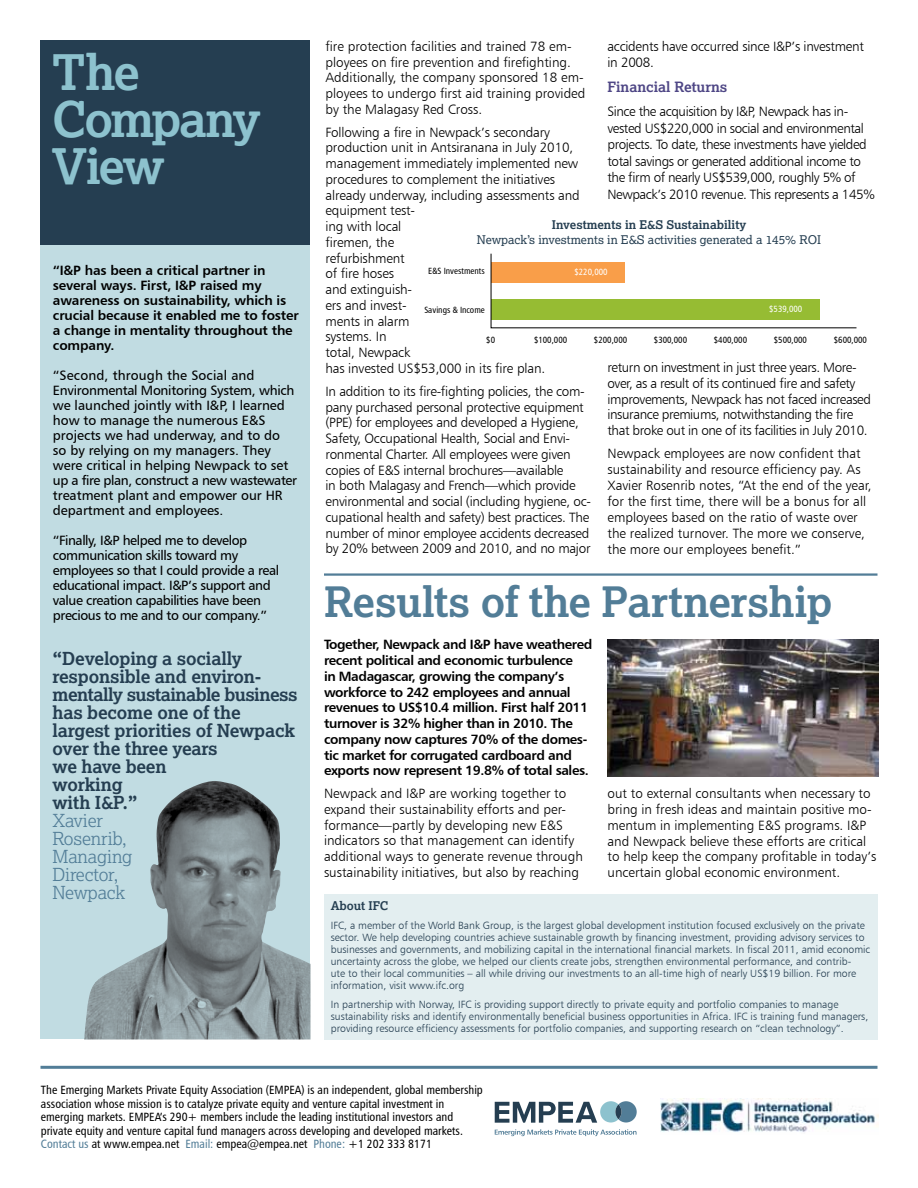
<style>
.page{position:relative;width:918px;height:1188px;background:#fff}
.page>*{position:absolute;margin:0;border:0;box-sizing:border-box;transform-origin:0 0}
.t1{font:700 49.05px/47.1px "Lexia";letter-spacing:-.05em;color:#8dc2ce}
.t2{font:700 42px "Lexia";letter-spacing:-.01em;color:#527d97}
.t3{font:700 18px/18px "Lexia";letter-spacing:-.01em;color:#253e51}
.t4{font:300 18px/18px "Lexia";letter-spacing:-.01em;color:#527d97}
.t5{font:700 14.25px "Lexia";color:#4e4685}
.t6{font:13.5px/15.8px "Humanist 777 BT Light B";letter-spacing:-.01em;color:#000}
.t7{font:13.5px/16.6px "Humanist 777 BT Light B";letter-spacing:-.03em;color:#000}
.t8{font:13.5px/15.8px "Humanist 777 BT Bold B";letter-spacing:-.03em;color:#000}
.t9{font:13.5px/15px "Humanist 777 BT Roman B";color:#000}
.t10{font:13.5px/15px "Humanist 777 BT Roman B";letter-spacing:-.02em;color:#000}
.t11{font:13.5px/15px "Humanist 777 BT Bold B";letter-spacing:-.01em;color:#000}
.t12{font:12px/13.5px "Humanist 777 BT Roman Condensed B";color:#000}
.t13{font:12px "Lexia";color:#253e51}
.t14{font:700 12px "Lexia";color:#253e51}
.t15{font:10.5px/12px "Humanist 777 BT Light B";color:#253e51}
.t16{font:9px "Humanist 777 BT Roman Condensed B";color:#000}
.t17{font:9px "Humanist 777 BT Roman Condensed B";color:#fff}
.s1{color:#527d97}
</style>
<div class="page">
<hr style="left:40px;top:1066px;width:838px;height:3px;background:#527d97">
<hr style="left:324px;top:573px;width:554px;height:3px;background:#527d97">
<svg style="left:495px;top:1101px;width:142px;height:22px"></svg>
<svg style="left:495px;top:1129px;width:142px;height:7px"></svg>
<img style="left:660px;top:1099px;width:218px;height:33px">
<div style="left:324px;top:894px;width:554px;height:146px;background:#e3eef0"></div>
<div style="left:40px;top:40px;width:270px;height:1000px;background:#c1dce2"></div>
<img style="left:84px;top:781px;width:226px;height:259px">
<div style="left:40px;top:40px;width:270px;height:205px;background:#253e51"></div>
<svg style="left:490px;top:253px;width:367px;height:76px"></svg>
<img style="left:608px;top:639px;width:270px;height:137px">
<h1 class="t1" style="left:52px;top:47px;width:210px">The<br>Company<br>View</h1>
<p class="t11" style="left:53px;top:263px;width:247px">“I&amp;P has been a critical partner in several ways. First, I&amp;P raised my awareness on sustainability, which is crucial because it enabled me to foster a change in mentality throughout the company.</p>
<p class="t9" style="left:53px;top:368px;width:246px">“Second, through the Social and Environmental Monitoring System, which we launched jointly with I&amp;P, I learned how to manage the numerous E&amp;S projects we had underway, and to do so by relying on my managers. They were critical in helping Newpack to set up a fire plan, construct a new wastewater treatment plant and empower our HR department and employees.</p>
<p class="t10" style="left:53px;top:533px;width:228px">“Finally, I&amp;P helped me to develop communication skills toward my employees so that I could provide a real educational impact. I&amp;P’s support and value creation capabilities have been precious to me and to our company.”</p>
<h3 class="t3" style="left:52px;top:649px;width:247px">“Developing a socially responsible and environ&shy;mentally sustainable business has become one of the largest priorities of Newpack over the three years<br>we have been<br>working<br>with I&amp;P.”</h3>
<h3 class="t4" style="left:52px;top:811px;width:82px">Xavier<br>Rosenrib,<br>Managing<br>Director,<br>Newpack</h3>
<p class="t6" style="left:325px;top:38px;width:261px">fire protection facilities and trained 78 em&shy;ployees on fire prevention and firefighting.<br>Additionally, the company sponsored 18 em&shy;ployees to undergo first aid training provided by the Malagasy Red Cross.</p>
<p class="t6" style="left:325px;top:124px;width:256px">Following a fire in Newpack’s secondary production unit in Antsiranana in July 2010, management immediately implemented new procedures to complement the initiatives already underway, including assessments and equipment test-<br>ing with local<br>firemen, the<br>refurbishment<br>of fire hoses<br>and extinguish-<br>ers and invest-<br>ments in alarm<br>systems. In<br>total, Newpack<br>has invested US$53,000 in its fire plan.</p>
<p class="t6" style="left:325px;top:383px;width:267px">In addition to its fire-fighting policies, the com&shy;pany purchased personal protective equipment (PPE) for employees and developed a Hygiene, Safety, Occupational Health, Social and Envi&shy;ronmental Charter. All employees were given copies of E&amp;S internal brochures—available<br>in both Malagasy and French—which provide environmental and social (including hygiene, oc&shy;cupational health and safety) best practices. The number of minor employee accidents decreased by 20% between 2009 and 2010, and no major</p>
<p class="t6" style="left:608px;top:38px;width:258px;line-height:16.6px">accidents have occurred since I&amp;P’s investment in 2008.</p>
<p class="t5" style="left:608px;top:78px;width:121px">Financial Returns</p>
<p class="t7" style="left:608px;top:103px;width:269px">Since the acquisition by I&amp;P, Newpack has in&shy;vested US$220,000 in social and environmental projects. To date, these investments have yielded total savings or generated additional income to the firm of nearly US$539,000, roughly 5% of Newpack’s 2010 revenue. This represents a 145%</p>
<p class="t14" style="left:552px;top:217px;width:196px">Investments in E&amp;S Sustainability</p>
<p class="t13" style="left:477px;top:232px;width:346px">Newpack’s investments in E&amp;S activities generated a 145% ROI</p>
<p class="t16" style="left:428px;top:265px;width:58px">E&amp;S Investments</p>
<p class="t16" style="left:424px;top:304px;width:62px">Savings &amp; Income</p>
<p class="t17" style="left:574px;top:266px;width:35px">$220,000</p>
<p class="t17" style="left:769px;top:304px;width:35px">$539,000</p>
<p class="t16" style="left:486px;top:334px;width:10px">$0</p>
<p class="t16" style="left:534px;top:334px;width:35px">$100,000</p>
<p class="t16" style="left:594px;top:334px;width:35px">$200,000</p>
<p class="t16" style="left:654px;top:334px;width:35px">$300,000</p>
<p class="t16" style="left:714px;top:334px;width:35px">$400,000</p>
<p class="t16" style="left:774px;top:334px;width:35px">$500,000</p>
<p class="t16" style="left:834px;top:334px;width:35px">$600,000</p>
<p class="t7" style="left:608px;top:359px;width:265px;line-height:15.9px">return on investment in just three years. More&shy;over, as a result of its continued fire and safety improvements, Newpack has not faced increased insurance premiums, notwithstanding the fire that broke out in one of its facilities in July 2010.</p>
<p class="t6" style="left:608px;top:445px;width:266px">Newpack employees are now confident that sustainability and resource efficiency pay. As Xavier Rosenrib notes, “At the end of the year, for the first time, there will be a bonus for all employees based on the ratio of waste over the realized turnover. The more we conserve, the more our employees benefit.”</p>
<h2 class="t2" style="left:324px;top:575px;width:510px">Results of the Partnership</h2>
<p class="t8" style="left:324px;top:636px;width:270px">Together, Newpack and I&amp;P have weathered recent political and economic turbulence<br>in Madagascar, growing the company’s workforce to 242 employees and annual revenues to US$10.4 million. First half 2011 turnover is 32% higher than in 2010. The company now captures 70% of the domes&shy;tic market for corrugated cardboard and exports now represent 19.8% of total sales.</p>
<p class="t6" style="left:324px;top:785px;width:260px">Newpack and I&amp;P are working together to expand their sustainability efforts and per&shy;formance—partly by developing new E&amp;S indicators so that management can identify additional ways to generate revenue through sustainability initiatives, but also by reaching</p>
<p class="t6" style="left:608px;top:786px;width:270px">out to external consultants when necessary to bring in fresh ideas and maintain positive mo&shy;mentum in implementing E&amp;S programs. I&amp;P and Newpack believe these efforts are critical to help keep the company profitable in today’s uncertain global economic environment.</p>
<p class="t14" style="left:331px;top:898px;width:59px">About IFC</p>
<p class="t15" style="left:331px;top:919px;width:541px">IFC, a member of the World Bank Group, is the largest global development institution focused exclusively on the private sector. We help developing countries achieve sustainable growth by financing investment, providing advisory services to businesses and governments, and mobilizing capital in the international financial markets. In fiscal 2011, amid economic uncertainty across the globe, we helped our clients create jobs, strengthen environmental performance, and contrib-<br>ute to their local communities – all while driving our investments to an all-time high of nearly US$19 billion. For more information, visit www.ifc.org</p>
<p class="t15" style="left:331px;top:999px;width:539px">In partnership with Norway, IFC is providing support directly to private equity and portfolio companies to manage sustainability risks and identify environmentally beneficial business opportunities in Africa. IFC is training fund managers, providing resource efficiency assessments for portfolio companies, and supporting research on “clean technology”.</p>
<p class="t12" style="left:41px;top:1083px;width:443px">The Emerging Markets Private Equity Association (EMPEA) is an independent, global membership association whose mission is to catalyze private equity and venture capital investment in emerging markets. EMPEA’s 290+ members include the leading institutional investors and private equity and venture capital fund managers across developing and developed markets.<br><span class="s1">Contact us</span> at www.empea.net <span class="s1">Email:</span> empea@empea.net <span class="s1">Phone:</span> +1 202 333 8171</p>
</div>
